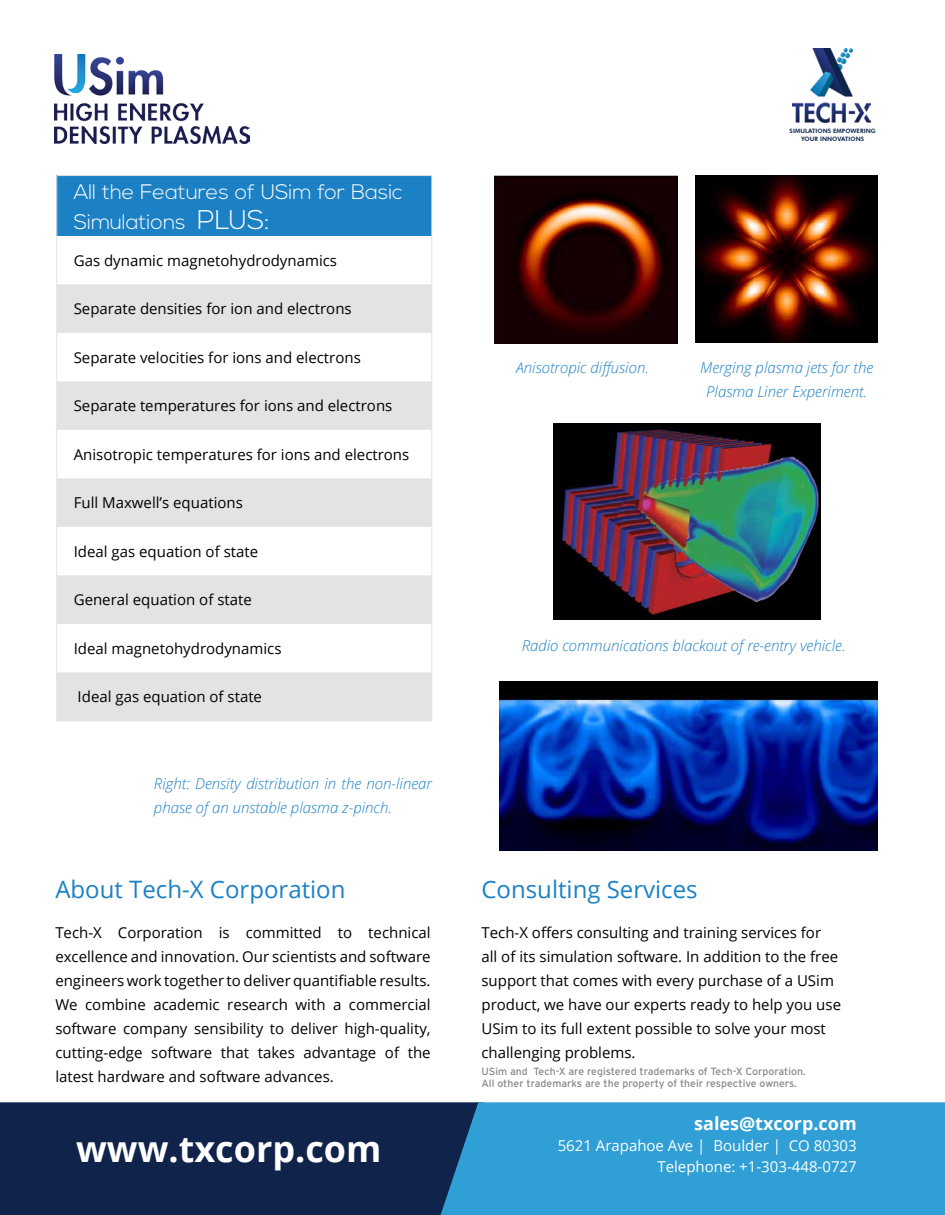
<style>
.page{position:relative;width:945px;height:1215px;background:#fff}
.page>*{position:absolute;margin:0;border:0;box-sizing:border-box;transform-origin:0 0}
.t1{font:700 36px "Open Sans";color:#fff}
.Headline_3{font:24px "Open Sans";color:#1c81c4}
.Intro_text{font:300 21px/30px "Nexa";color:#fff}
.web_address{font:700 18px "Open Sans";color:#fff}
.t2{font:15px/24px "Open Sans";color:#000;text-align:justify}
.t3{font:italic 300 15px/24px "Open Sans";color:#1c81c4}
.address{font:15px "Open Sans";color:#fff}
.t4{font:10.5px/12.6px "Interstate";color:#87888a}
.t5{font:800 6px/7.2px "Futura BT";letter-spacing:.01em;color:#0d234b;text-align:center}
.s1{font-size:27px}
</style>
<div class="page">
<img style="left:495px;top:176px;width:182px;height:167px">
<img style="left:55px;top:54px;width:195px;height:90px">
<img style="left:553px;top:424px;width:268px;height:196px">
<img style="left:696px;top:176px;width:182px;height:166px">
<img style="left:500px;top:682px;width:378px;height:168px">
<img style="left:792px;top:48px;width:79px;height:75px">
<div style="left:0;top:1102px;width:441px;height:113px;background:#0f234b"></div>
<div style="left:441px;top:1102px;width:504px;height:113px;background:#2f9fd5"></div>
<div style="left:57px;top:176px;width:375px;height:60px;background:#1c81c4"></div>
<svg style="left:57px;top:284px;width:375px;height:437px;fill:#e2e3e5"></svg>
<hr style="left:432px;top:176px;width:1px;height:60px;background:#e2e3e5">
<hr style="left:432px;top:236px;width:1px;height:48px;background:#e2e3e5">
<hr style="left:432px;top:284px;width:1px;height:49px;background:#e2e3e5">
<hr style="left:432px;top:333px;width:1px;height:48px;background:#e2e3e5">
<hr style="left:432px;top:381px;width:1px;height:49px;background:#e2e3e5">
<hr style="left:432px;top:430px;width:1px;height:48px;background:#e2e3e5">
<hr style="left:432px;top:478px;width:1px;height:49px;background:#e2e3e5">
<hr style="left:432px;top:527px;width:1px;height:48px;background:#e2e3e5">
<hr style="left:432px;top:575px;width:1px;height:49px;background:#e2e3e5">
<hr style="left:432px;top:624px;width:1px;height:48px;background:#e2e3e5">
<hr style="left:432px;top:672px;width:1px;height:49px;background:#e2e3e5">
<hr style="left:57px;top:175px;width:375px;height:1px;background:#e2e3e5">
<hr style="left:56px;top:176px;width:1px;height:60px;background:#e2e3e5">
<hr style="left:56px;top:381px;width:1px;height:49px;background:#e2e3e5">
<hr style="left:56px;top:430px;width:1px;height:48px;background:#e2e3e5">
<hr style="left:56px;top:478px;width:1px;height:49px;background:#e2e3e5">
<hr style="left:56px;top:527px;width:1px;height:48px;background:#e2e3e5">
<hr style="left:56px;top:575px;width:1px;height:49px;background:#e2e3e5">
<hr style="left:56px;top:624px;width:1px;height:48px;background:#e2e3e5">
<hr style="left:56px;top:672px;width:1px;height:49px;background:#e2e3e5">
<hr style="left:57px;top:721px;width:375px;height:1px;background:#e2e3e5">
<hr style="left:56px;top:236px;width:1px;height:48px;background:#e2e3e5">
<hr style="left:56px;top:333px;width:1px;height:48px;background:#e2e3e5">
<hr style="left:56px;top:284px;width:1px;height:49px;background:#e2e3e5">
<p class="Intro_text" style="left:74px;top:177px;width:331px">All the Features of USim for Basic<br>Simulations <span class="s1">PLUS:</span></p>
<p class="t2" style="left:74px;top:248px;width:265px">Gas dynamic magnetohydrodynamics</p>
<p class="t2" style="left:74px;top:297px;width:279px">Separate densities for ion and electrons</p>
<p class="t2" style="left:74px;top:345px;width:289px">Separate velocities for ions and electrons</p>
<p class="t2" style="left:74px;top:394px;width:320px">Separate temperatures for ions and electrons</p>
<p class="t2" style="left:74px;top:442px;width:337px">Anisotropic temperatures for ions and electrons</p>
<p class="t2" style="left:74px;top:491px;width:171px">Full Maxwell’s equations</p>
<p class="t2" style="left:74px;top:539px;width:186px">Ideal gas equation of state</p>
<p class="t2" style="left:74px;top:588px;width:180px">General equation of state</p>
<p class="t2" style="left:74px;top:636px;width:209px">Ideal magnetohydrodynamics</p>
<p class="t2" style="left:78px;top:685px;width:186px">Ideal gas equation of state</p>
<p class="t3" style="left:154px;top:771px;width:279px">Right: Density distribution in the non-linear phase of an unstable plasma z-pinch.</p>
<p class="Headline_3" style="left:55px;top:873px;width:292px">About Tech-X Corporation</p>
<p class="t2" style="left:55px;top:920px;width:377px">Tech-X Corporation is committed to technical excellence and innovation. Our scientists and software engineers work together to deliver quantifiable results.<br>We combine academic research with a commercial software company sensibility to deliver high-quality, cutting-edge software that takes advantage of the latest hardware and software advances.</p>
<p class="t1" style="left:76px;top:1123px;width:307px">www.txcorp.com</p>
<p class="t5" style="left:790px;top:128px;width:88px">SIMULATIONS EMPOWERING<br>YOUR INNOVATIONS</p>
<p class="t3" style="left:516px;top:355px;width:134px">Anisotropic diffusion.</p>
<p class="t3" style="left:700px;top:355px;width:175px;text-align:center">Merging plasma jets for the<br>Plasma Liner Experiment.</p>
<p class="t3" style="left:522px;top:633px;width:325px">Radio communications blackout of re-entry vehicle.</p>
<p class="Headline_3" style="left:482px;top:873px;width:218px">Consulting Services</p>
<p class="t2" style="left:482px;top:920px;width:361px;text-align:left">Tech-X offers consulting and training services for<br>all of its simulation software. In addition to the free support that comes with every purchase of a USim product, we have our experts ready to help you use USim to its full extent possible to solve your most challenging problems.</p>
<p class="t4" style="left:482px;top:1065px;width:326px">USim and Tech-X are registered trademarks of Tech-X Corporation.<br>All other trademarks are the property of their respective owners.</p>
<p class="web_address" style="left:694px;top:1111px;width:164px">sales@txcorp.com</p>
<p class="address" style="left:558px;top:1136px;width:301px">5621 Arapahoe Ave | Boulder | CO 80303</p>
<p class="address" style="left:657px;top:1157px;width:201px">Telephone: +1-303-448-0727</p>
</div>
